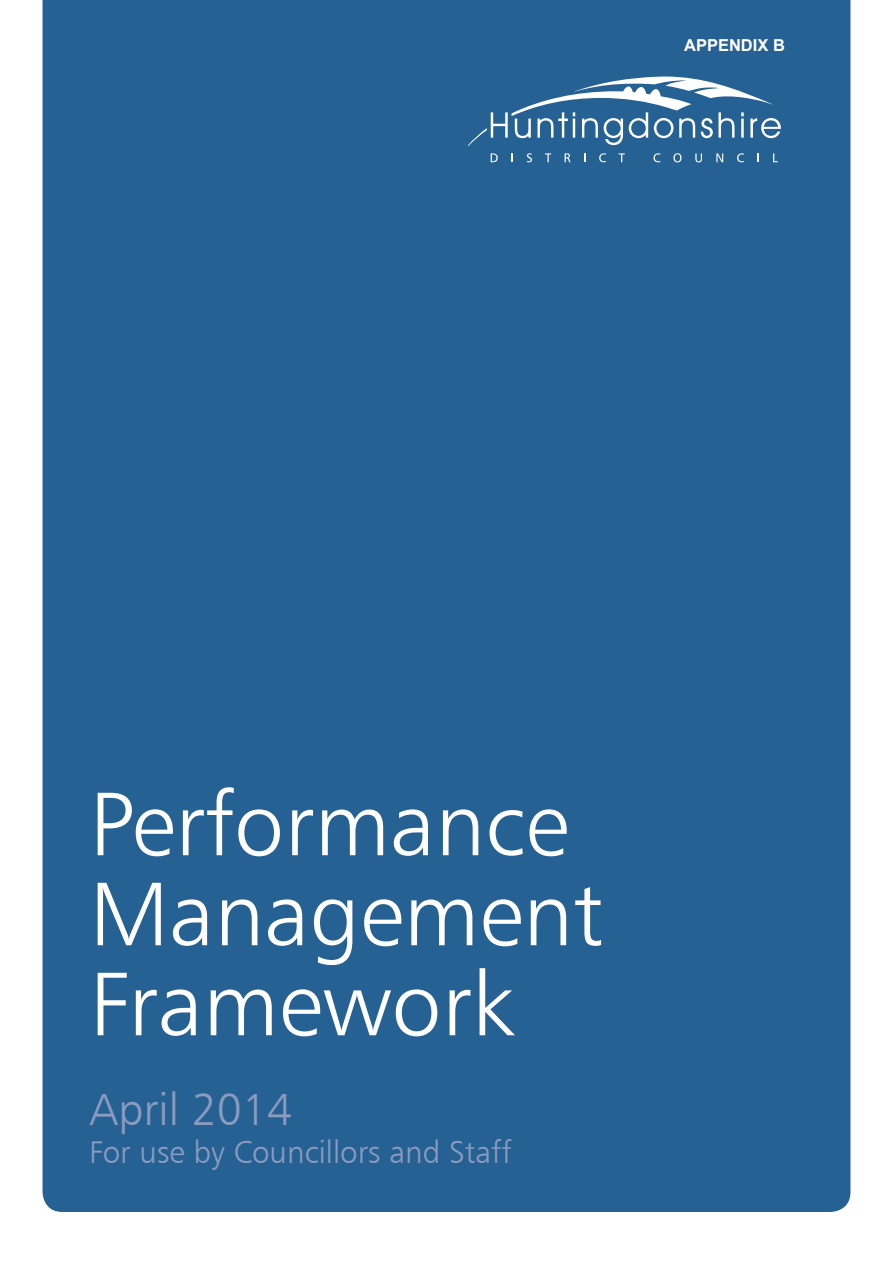
<style>
.page{position:relative;width:893px;height:1263px;background:#fff}
.page>*{position:absolute;margin:0;border:0;box-sizing:border-box;transform-origin:0 0}
.t1{font:90px/90px "Humanist 777 BT Light B";color:#fff}
.t2{font:45px "Humanist 777 BT Light B";color:#8c9cbe}
.t3{font:31.5px "Humanist 777 BT Light B";color:#8c9cbe}
.t4{font:700 16.5px "Arial";color:#fff}
</style>
<div class="page">
<div style="left:43px;top:0;width:807px;height:1212px;background:#266194"></div>
<svg style="left:468px;top:77px;width:313px;height:69px"></svg>
<svg style="left:491px;top:153px;width:7px;height:9px"></svg>
<svg style="left:527px;top:153px;width:5px;height:9px"></svg>
<svg style="left:545px;top:153px;width:6px;height:9px"></svg>
<svg style="left:565px;top:153px;width:6px;height:9px"></svg>
<svg style="left:599px;top:153px;width:7px;height:9px"></svg>
<svg style="left:619px;top:153px;width:6px;height:9px"></svg>
<svg style="left:653px;top:153px;width:7px;height:9px"></svg>
<svg style="left:673px;top:153px;width:8px;height:9px"></svg>
<svg style="left:695px;top:153px;width:7px;height:9px"></svg>
<svg style="left:716px;top:153px;width:7px;height:9px"></svg>
<svg style="left:737px;top:153px;width:7px;height:9px"></svg>
<svg style="left:757px;top:153px;width:2px;height:9px"></svg>
<svg style="left:773px;top:153px;width:5px;height:9px"></svg>
<p class="t4" style="left:684px;top:34px;width:102px">APPENDIX B</p>
<p class="t1" style="left:89px;top:777px;width:515px">Performance<br>Management<br>Framework</p>
<p class="t2" style="left:89px;top:1082px;width:205px">April 2014</p>
<p class="t3" style="left:89px;top:1133px;width:424px">For use by Councillors and Staff</p>
</div>
